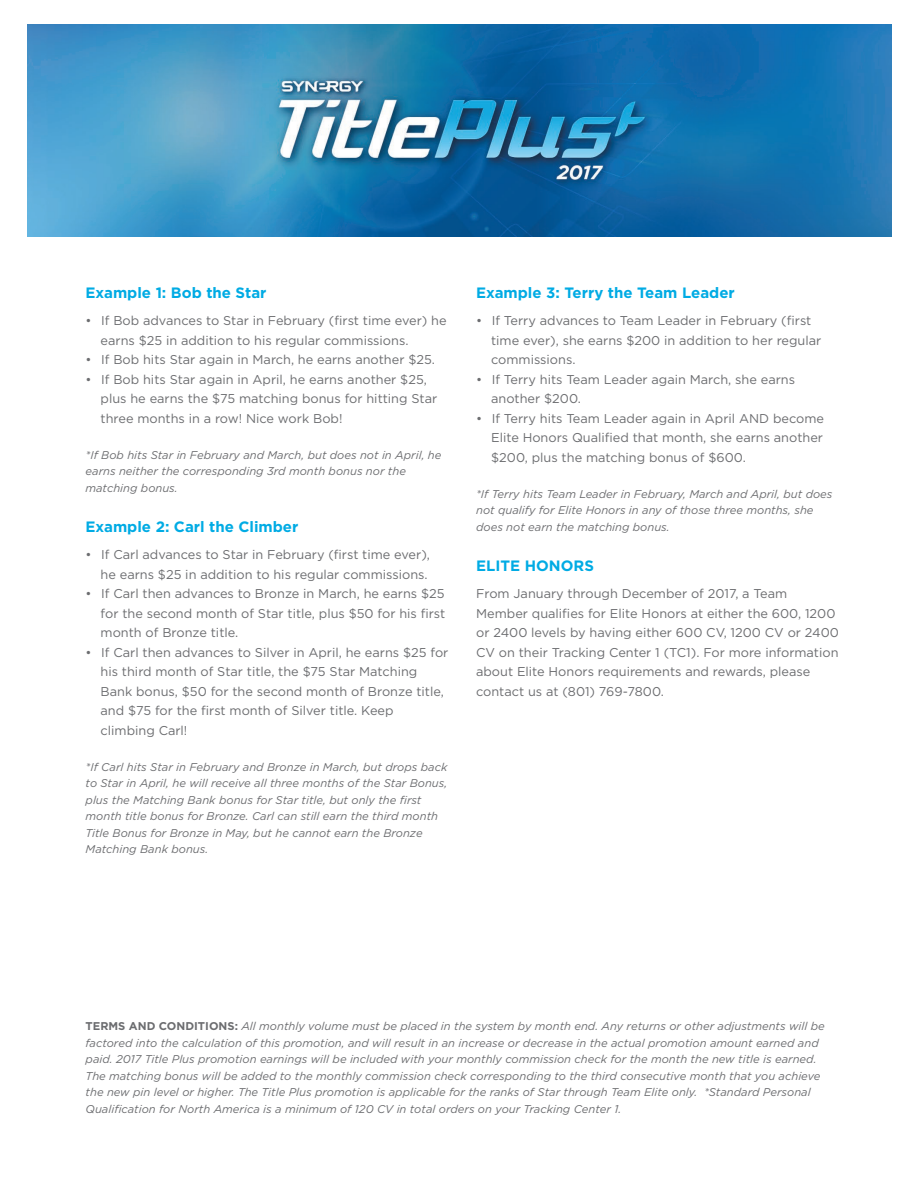
<style>
.page{position:relative;width:918px;height:1188px;background:#fff}
.page>*{position:absolute;margin:0;border:0;box-sizing:border-box;transform-origin:0 0}
.t1{font:700 15px "Gotham";color:#00abe4}
.t2{font:12.75px/19.5px "Gotham";color:#6c6d70}
.t3{font:italic 11.25px/16.5px "Gotham";color:#6c6d70}
.s1{font-weight:700;font-style:normal}
</style>
<div class="page">
<img style="left:27px;top:25px;width:864px;height:212px">
<p class="t1" style="left:86px;top:283px;width:182px">Example 1: Bob the Star</p>
<p class="t2" style="left:101px;top:311px;width:348px;text-indent:-15px">• If Bob advances to Star in February (first time ever) he earns $25 in addition to his regular commissions.</p>
<p class="t2" style="left:86px;top:350px;width:351px">• If Bob hits Star again in March, he earns another $25.</p>
<p class="t2" style="left:101px;top:369px;width:338px;text-indent:-15px">• If Bob hits Star again in April, he earns another $25, plus he earns the $75 matching bonus for hitting Star three months in a row! Nice work Bob!</p>
<p class="t3" style="left:86px;top:446px;width:357px">*If Bob hits Star in February and March, but does not in April, he earns neither the corresponding 3rd month bonus nor the matching bonus.</p>
<p class="t1" style="left:86px;top:517px;width:214px">Example 2: Carl the Climber</p>
<p class="t2" style="left:86px;top:545px;width:346px;text-align:right">• If Carl advances to Star in February (first time ever), he earns $25 in addition to his regular commissions.</p>
<p class="t2" style="left:101px;top:584px;width:346px;text-align:justify;text-indent:-15px">• If Carl then advances to Bronze in March, he earns $25 for the second month of Star title, plus $50 for his first month of Bronze title.</p>
<p class="t2" style="left:101px;top:642px;width:349px;text-indent:-15px">• If Carl then advances to Silver in April, he earns $25 for his third month of Star title, the $75 Star Matching Bank bonus, $50 for the second month of Bronze title, and $75 for the first month of Silver title. Keep climbing Carl!</p>
<p class="t3" style="left:86px;top:758px;width:363px">*If Carl hits Star in February and Bronze in March, but drops back to Star in April, he will receive all three months of the Star Bonus, plus the Matching Bank bonus for Star title, but only the first month title bonus for Bronze. Carl can still earn the third month Title Bonus for Bronze in May, but he cannot earn the Bronze Matching Bank bonus.</p>
<p class="t1" style="left:476px;top:283px;width:260px">Example 3: Terry the Team Leader</p>
<p class="t2" style="left:491px;top:311px;width:332px;text-indent:-15px">• If Terry advances to Team Leader in February (first time ever), she earns $200 in addition to her regular commissions.</p>
<p class="t2" style="left:491px;top:369px;width:305px;text-indent:-15px">• If Terry hits Team Leader again March, she earns another $200.</p>
<p class="t2" style="left:491px;top:408px;width:334px;text-align:justify;text-indent:-15px">• If Terry hits Team Leader again in April AND become Elite Honors Qualified that month, she earns another $200, plus the matching bonus of $600.</p>
<p class="t3" style="left:476px;top:485px;width:358px">*If Terry hits Team Leader in February, March and April, but does not qualify for Elite Honors in any of those three months, she does not earn the matching bonus.</p>
<p class="t1" style="left:476px;top:556px;width:119px">ELITE HONORS</p>
<p class="t2" style="left:476px;top:584px;width:364px">From January through December of 2017, a Team Member qualifies for Elite Honors at either the 600, 1200 or 2400 levels by having either 600 CV, 1200 CV or 2400<br>CV on their Tracking Center 1 (TC1). For more information about Elite Honors requirements and rewards, please contact us at (801) 769-7800.</p>
<p class="t3" style="left:86px;top:1018px;width:741px"><span class="s1">TERMS AND CONDITIONS:</span> All monthly volume must be placed in the system by month end. Any returns or other adjustments will be factored into the calculation of this promotion, and will result in an increase or decrease in the actual promotion amount earned and paid. 2017 Title Plus promotion earnings will be included with your monthly commission check for the month the new title is earned.<br>The matching bonus will be added to the monthly commission check corresponding to the third consecutive month that you achieve the new pin level or higher. The Title Plus promotion is applicable for the ranks of Star through Team Elite only. *Standard Personal Qualification for North America is a minimum of 120 CV in total orders on your Tracking Center 1.</p>
</div>
